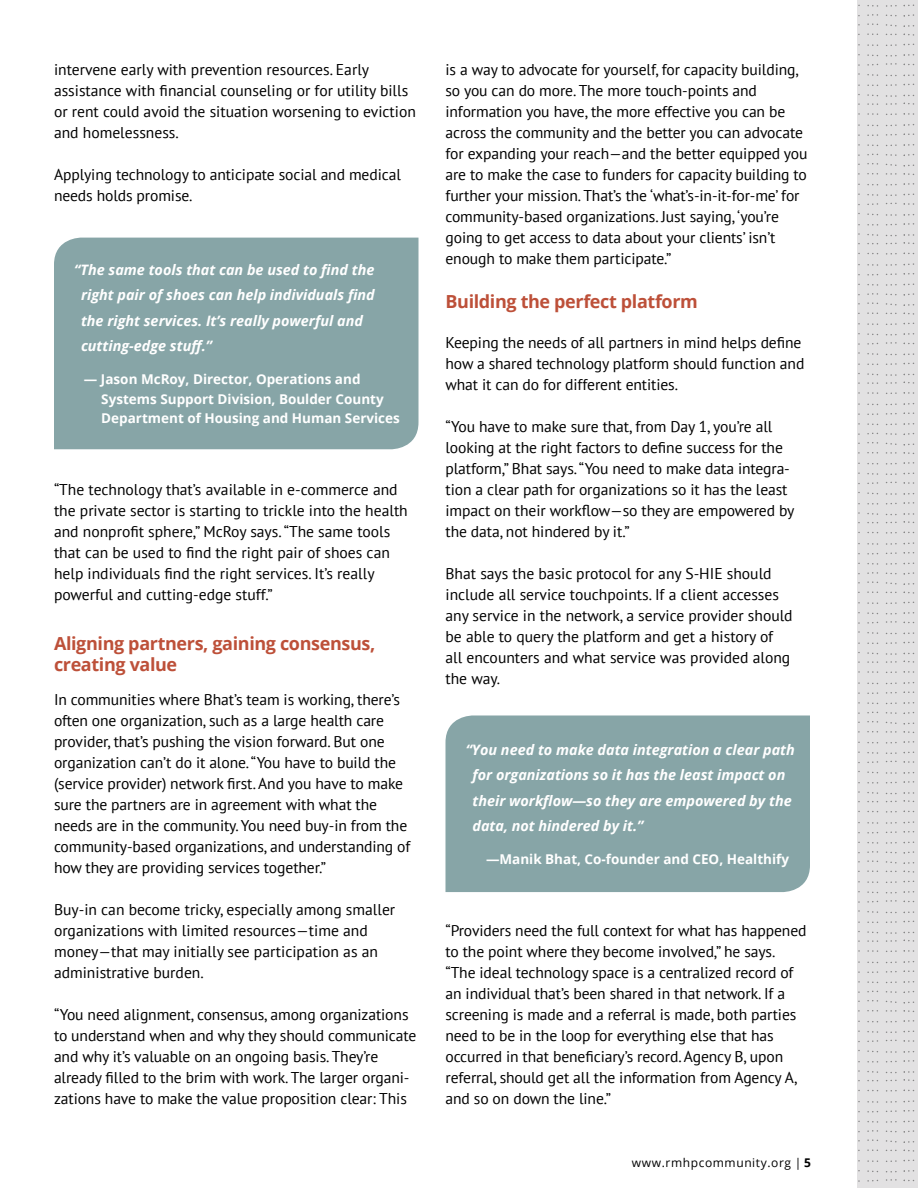
<style>
.page{position:relative;width:918px;height:1188px;background:#fff}
.page>*{position:absolute;margin:0;border:0;box-sizing:border-box;transform-origin:0 0}
.subhead_2_lines{font:700 18px/21px "Open Sans";letter-spacing:-.02em;color:#bd5039}
.body{font:15.6px/21px "PT Sans";letter-spacing:-.005em;color:#000}
.pullquote{font:italic 700 14.4px/25.5px "Open Sans";color:#fff}
.quote_source{font:700 13.5px/19.5px "Open Sans";color:#fff}
.BODY{font:12px "Open Sans";letter-spacing:.05em;color:#000}
.s1{font-weight:700}
</style>
<div class="page">
<div style="left:858px;top:0;width:60px;height:1188px;background:#e2e1e2"></div>
<div style="left:54px;top:238px;width:364px;height:211px;background:#87a5a7"></div>
<div style="left:446px;top:716px;width:364px;height:176px;background:#87a5a7"></div>
<p class="body" style="left:54px;top:59px;width:363px">intervene early with prevention resources. Early assistance with financial counseling or for utility bills or rent could avoid the situation worsening to eviction and homelessness.</p>
<p class="body" style="left:54px;top:164px;width:348px">Applying technology to anticipate social and medical needs holds promise.</p>
<p class="pullquote" style="left:81px;top:256px;width:295px;text-indent:-7px">“The same tools that can be used to find the right pair of shoes can help individuals find the right services. It’s really powerful and cutting-edge stuff.”</p>
<p class="quote_source" style="left:101px;top:369px;width:300px;text-indent:-17px">— Jason McRoy, Director, Operations and<br>Systems Support Division, Boulder County<br>Department of Housing and Human Services</p>
<p class="body" style="left:54px;top:479px;width:355px">“The technology that’s available in e-commerce and the private sector is starting to trickle into the health and nonprofit sphere,” McRoy says. “The same tools that can be used to find the right pair of shoes can help individuals find the right services. It’s really powerful and cutting-edge stuff.”</p>
<p class="subhead_2_lines" style="left:54px;top:633px;width:323px">Aligning partners, gaining consensus, creating value</p>
<p class="body" style="left:54px;top:689px;width:358px">In communities where Bhat’s team is working, there’s often one organization, such as a large health care provider, that’s pushing the vision forward. But one organization can’t do it alone. “You have to build the (service provider) network first. And you have to make sure the partners are in agreement with what the needs are in the community. You need buy-in from the community-based organizations, and understanding of how they are providing services together.”</p>
<p class="body" style="left:54px;top:899px;width:343px">Buy-in can become tricky, especially among smaller organizations with limited resources—time and money—that may initially see participation as an administrative burden.</p>
<p class="body" style="left:54px;top:1004px;width:364px">“You need alignment, consensus, among organizations to understand when and why they should communicate and why it’s valuable on an ongoing basis. They’re already filled to the brim with work. The larger organi&shy;zations have to make the value proposition clear: This</p>
<p class="body" style="left:446px;top:59px;width:364px">is a way to advocate for yourself, for capacity building, so you can do more. The more touch-points and information you have, the more effective you can be across the community and the better you can advocate for expanding your reach—and the better equipped you are to make the case to funders for capacity building to further your mission. That’s the ‘what’s-in-it-for-me’ for community-based organizations. Just saying, ‘you’re going to get access to data about your clients’ isn’t enough to make them participate.”</p>
<p class="subhead_2_lines" style="left:446px;top:290px;width:254px">Building the perfect platform</p>
<p class="body" style="left:446px;top:332px;width:360px">Keeping the needs of all partners in mind helps define how a shared technology platform should function and what it can do for different entities.</p>
<p class="body" style="left:446px;top:416px;width:351px">“You have to make sure that, from Day 1, you’re all looking at the right factors to define success for the platform,” Bhat says. “You need to make data integra&shy;tion a clear path for organizations so it has the least impact on their workflow—so they are empowered by the data, not hindered by it.”</p>
<p class="body" style="left:446px;top:563px;width:349px">Bhat says the basic protocol for any S-HIE should include all service touchpoints. If a client accesses any service in the network, a service provider should be able to query the platform and get a history of all encounters and what service was provided along the way.</p>
<p class="pullquote" style="left:472px;top:736px;width:324px;text-indent:-7px">“You need to make data integration a clear path for organizations so it has the least impact on their workflow—so they are empowered by the data, not hindered by it.”</p>
<p class="quote_source" style="left:486px;top:849px;width:305px">—Manik Bhat, Co-founder and CEO, Healthify</p>
<p class="body" style="left:446px;top:920px;width:363px">“Providers need the full context for what has happened to the point where they become involved,” he says. “The ideal technology space is a centralized record of an individual that’s been shared in that network. If a screening is made and a referral is made, both parties need to be in the loop for everything else that has occurred in that beneficiary’s record. Agency B, upon referral, should get all the information from Agency A, and so on down the line.”</p>
<p class="BODY" style="left:632px;top:1154px;width:181px">www.rmhpcommunity.org | <span class="s1">5</span></p>
</div>
